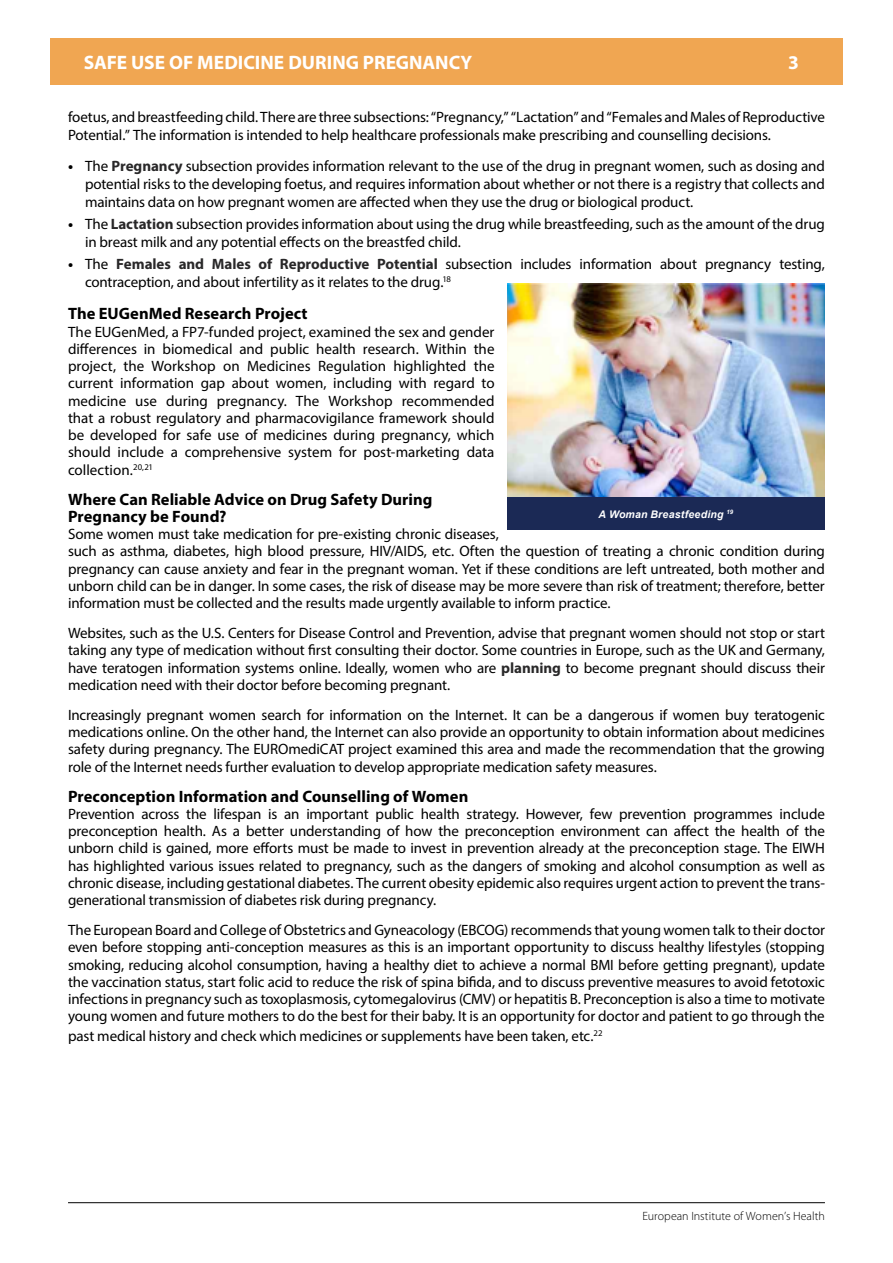
<style>
.page{position:relative;width:893px;height:1263px;background:#fff}
.page>*{position:absolute;margin:0;border:0;box-sizing:border-box;transform-origin:0 0}
.t1{font:700 19.5px "Myriad Pro";color:#fff}
.t2{font:700 16.5px/17.2px "Myriad Pro";color:#000}
.t3{font:15px/17.2px "Myriad Pro";letter-spacing:-.01em;color:#000;text-align:justify}
.t4{font:300 12px "Myriad Pro";letter-spacing:.005em;color:#000}
.t5{font:italic 700 10.5px "Arial";letter-spacing:.02em;color:#fff}
.s1{font-weight:700}
.s2{font-weight:700;color:#292829}
</style>
<div class="page">
<hr style="left:68px;top:1202px;width:757px;height:1px;background:#000">
<div style="left:50px;top:38px;width:793px;height:47px;background:#f0a652"></div>
<img style="left:507px;top:283px;width:317px;height:215px">
<div style="left:507px;top:498px;width:317px;height:32px;background:#1b2955"></div>
<h1 class="t1" style="left:84px;top:50px;width:390px">SAFE USE OF MEDICINE DURING PREGNANCY</h1>
<h1 class="t1" style="left:788px;top:50px;width:12px">3</h1>
<p class="t3" style="left:68px;top:108px;width:758px;line-height:18px">foetus, and breastfeeding child. There are three subsections: “Pregnancy,” “Lactation” and “Females and Males of Reproductive<br>Potential.” The information is intended to help healthcare professionals make prescribing and counselling decisions.</p>
<p class="t3" style="left:85px;top:156px;width:741px;line-height:18px;text-indent:-17px"><span class="s1">•</span> The <span class="s2">Pregnancy</span> subsection provides information relevant to the use of the drug in pregnant women, such as dosing and potential risks to the developing foetus, and requires information about whether or not there is a registry that collects and maintains data on how pregnant women are affected when they use the drug or biological product.</p>
<p class="t3" style="left:85px;top:215px;width:741px;line-height:18px;text-indent:-17px"><span class="s1">•</span> The <span class="s2">Lactation</span> subsection provides information about using the drug while breastfeeding, such as the amount of the drug in breast milk and any potential effects on the breastfed child.</p>
<p class="t3" style="left:85px;top:255px;width:741px;line-height:18px;text-indent:-17px"><span class="s1">•</span> The <span class="s2">Females and Males of Reproductive Potential</span> subsection includes information about pregnancy testing, contraception, and about infertility as it relates to the drug.<sup>18</sup></p>
<p class="t2" style="left:68px;top:305px;width:241px">The EUGenMed Research Project</p>
<p class="t3" style="left:68px;top:323px;width:428px">The EUGenMed, a FP7-funded project, examined the sex and gender differences in biomedical and public health research. Within the project, the Workshop on Medicines Regulation highlighted the current information gap about women, including with regard to medicine use during pregnancy. The Workshop recommended that a robust regulatory and pharmacovigilance framework should be developed for safe use of medicines during pregnancy, which should include a comprehensive system for post-marketing data collection.<sup>20,21</sup></p>
<p class="t2" style="left:68px;top:490px;width:366px">Where Can Reliable Advice on Drug Safety During<br>Pregnancy be Found?</p>
<p class="t3" style="left:68px;top:525px;width:758px;text-align:left">Some women must take medication for pre-existing chronic diseases,<br>such as asthma, diabetes, high blood pressure, HIV/AIDS, etc. Often the question of treating a chronic condition during pregnancy can cause anxiety and fear in the pregnant woman. Yet if these conditions are left untreated, both mother and unborn child can be in danger. In some cases, the risk of disease may be more severe than risk of treatment; therefore, better information must be collected and the results made urgently available to inform practice.</p>
<p class="t3" style="left:68px;top:624px;width:758px">Websites, such as the U.S. Centers for Disease Control and Prevention, advise that pregnant women should not stop or start taking any type of medication without first consulting their doctor. Some countries in Europe, such as the UK and Germany, have teratogen information systems online. Ideally, women who are <span class="s2">planning</span> to become pregnant should discuss their medication need with their doctor before becoming pregnant.</p>
<p class="t3" style="left:68px;top:706px;width:758px">Increasingly pregnant women search for information on the Internet. It can be a dangerous if women buy teratogenic medications online. On the other hand, the Internet can also provide an opportunity to obtain information about medicines safety during pregnancy. The EUROmediCAT project examined this area and made the recommendation that the growing role of the Internet needs further evaluation to develop appropriate medication safety measures.</p>
<p class="t2" style="left:68px;top:787px;width:402px">Preconception Information and Counselling of Women</p>
<p class="t3" style="left:68px;top:805px;width:758px">Prevention across the lifespan is an important public health strategy. However, few prevention programmes include preconception health. As a better understanding of how the preconception environment can affect the health of the unborn child is gained, more efforts must be made to invest in prevention already at the preconception stage. The EIWH has highlighted various issues related to pregnancy, such as the dangers of smoking and alcohol consumption as well as chronic disease, including gestational diabetes. The current obesity epidemic also requires urgent action to prevent the trans&shy;generational transmission of diabetes risk during pregnancy.</p>
<p class="t3" style="left:68px;top:921px;width:758px">The European Board and College of Obstetrics and Gyneacology (EBCOG) recommends that young women talk to their doctor even before stopping anti-conception measures as this is an important opportunity to discuss healthy lifestyles (stopping smoking, reducing alcohol consumption, having a healthy diet to achieve a normal BMI before getting pregnant), update the vaccination status, start folic acid to reduce the risk of spina bifida, and to discuss preventive measures to avoid fetotoxic infections in pregnancy such as toxoplasmosis, cytomegalovirus (CMV) or hepatitis B. Preconception is also a time to motivate young women and future mothers to do the best for their baby. It is an opportunity for doctor and patient to go through the</p>
<p class="t3" style="left:68px;top:1027px;width:536px">past medical history and check which medicines or supplements have been taken, etc.<sup>22</sup></p>
<p class="t5" style="left:598px;top:507px;width:136px">A Woman Breastfeeding <sup>19</sup></p>
<p class="t4" style="left:642px;top:1209px;width:184px">European Institute of Women’s Health</p>
</div>
